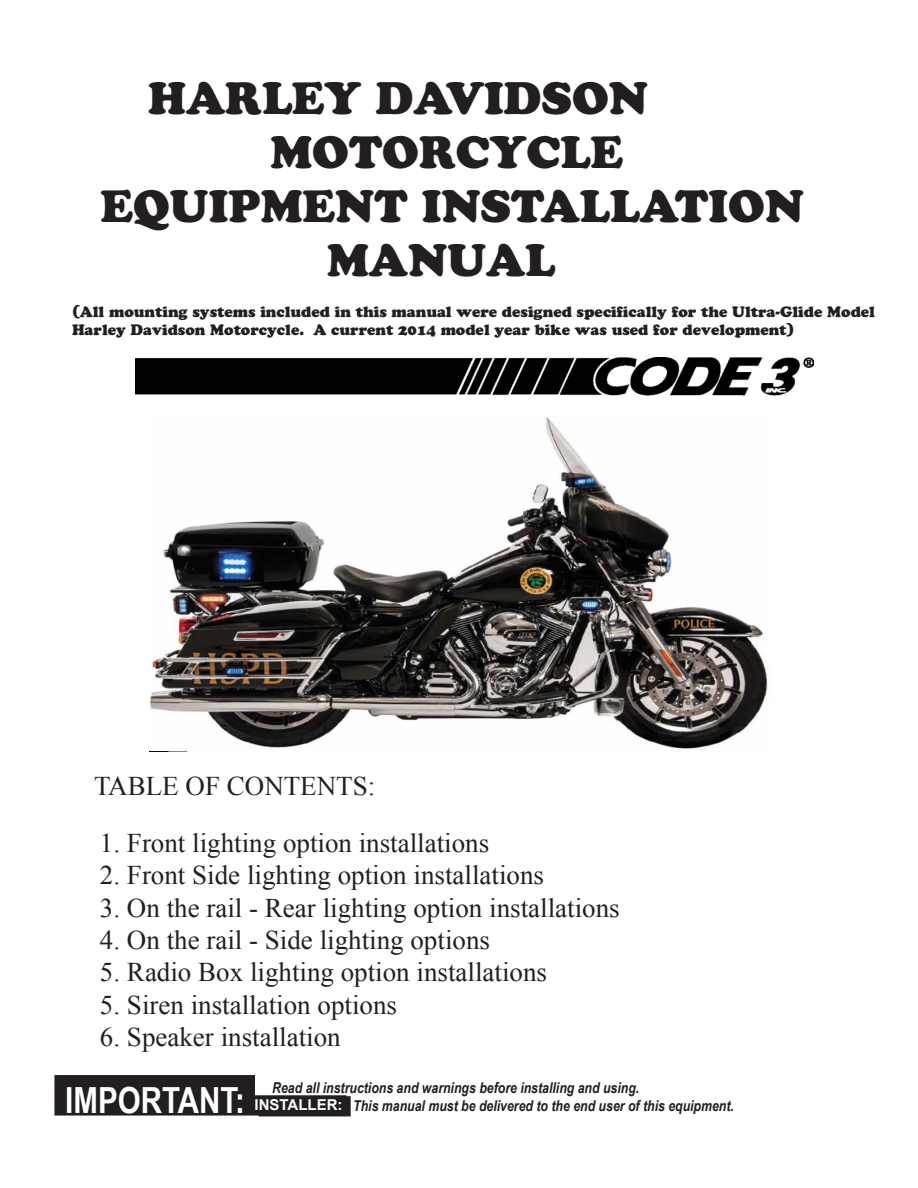
<style>
.page{position:relative;width:918px;height:1188px;background:#fff}
.page>*{position:absolute;margin:0;border:0;box-sizing:border-box;transform-origin:0 0}
.t1{font:45px "Cooper Black Std";color:#231f20}
.t2{font:700 36px "Arial Narrow";color:#fff}
.t3{font:27px "Times New Roman";color:#231f20}
.t4{font:15px/18px "Cooper Black Std";color:#231f20}
.t5{font:italic 700 15px/18px "Arial Narrow";color:#231f20}
.t6{font:700 15px "Arial";color:#fff}
.s1{font-family:"Arial";font-style:normal;color:#fff}
</style>
<div class="page">
<div style="left:260px;top:1097px;width:90px;height:19px;background:#231f20"></div>
<div style="left:259px;top:1096px;width:92px;height:20px;border:2px solid #231f20"></div>
<div style="left:255px;top:1096px;width:91px;height:19px;background:#231f20"></div>
<div style="left:255px;top:1095px;width:91px;height:21px;border:2px solid #231f20"></div>
<div style="left:55px;top:1076px;width:199px;height:39px;background:#231f20"></div>
<div style="left:54px;top:1075px;width:201px;height:41px;border:2px solid #231f20"></div>
<img style="left:150px;top:417px;width:618px;height:335px">
<img style="left:136px;top:357px;width:678px;height:39px">
<h1 class="t1" style="left:148px;top:71px;width:501px">HARLEY DAVIDSON</h1>
<h1 class="t1" style="left:270px;top:125px;width:354px">MOTORCYCLE</h1>
<h1 class="t1" style="left:100px;top:179px;width:705px">EQUIPMENT INSTALLATION</h1>
<h1 class="t1" style="left:327px;top:233px;width:230px">MANUAL</h1>
<p class="t4" style="left:72px;top:302px;width:805px">(All mounting systems included in this manual were designed specifically for the Ultra-Glide Model<br>Harley Davidson Motorcycle. A current 2014 model year bike was used for development)</p>
<p class="t3" style="left:94px;top:768px;width:283px">TABLE OF CONTENTS:</p>
<p class="t3" style="left:100px;top:825px;width:391px">1. Front lighting option installations</p>
<p class="t3" style="left:100px;top:857px;width:446px">2. Front Side lighting option installations</p>
<p class="t3" style="left:100px;top:889px;width:521px">3. On the rail - Rear lighting option installations</p>
<p class="t3" style="left:100px;top:922px;width:392px">4. On the rail - Side lighting options</p>
<p class="t3" style="left:100px;top:954px;width:449px">5. Radio Box lighting option installations</p>
<p class="t3" style="left:100px;top:987px;width:299px">5. Siren installation options</p>
<p class="t3" style="left:100px;top:1019px;width:242px">6. Speaker installation</p>
<p class="t5" style="left:259px;top:1078px;width:477px;text-indent:14px">Read all instructions and warnings before installing and using.<br><span class="s1">INSTALLER:</span> This manual must be delivered to the end user of this equipment.</p>
<h2 class="t2" style="left:115px;top:1070px;width:108px">IMPOR-</h2>
<h2 class="t2" style="left:65px;top:1073px;width:181px">IMPORTANT:</h2>
<p class="t6" style="left:255px;top:1094px;width:90px">INSTALLER:</p>
</div>
